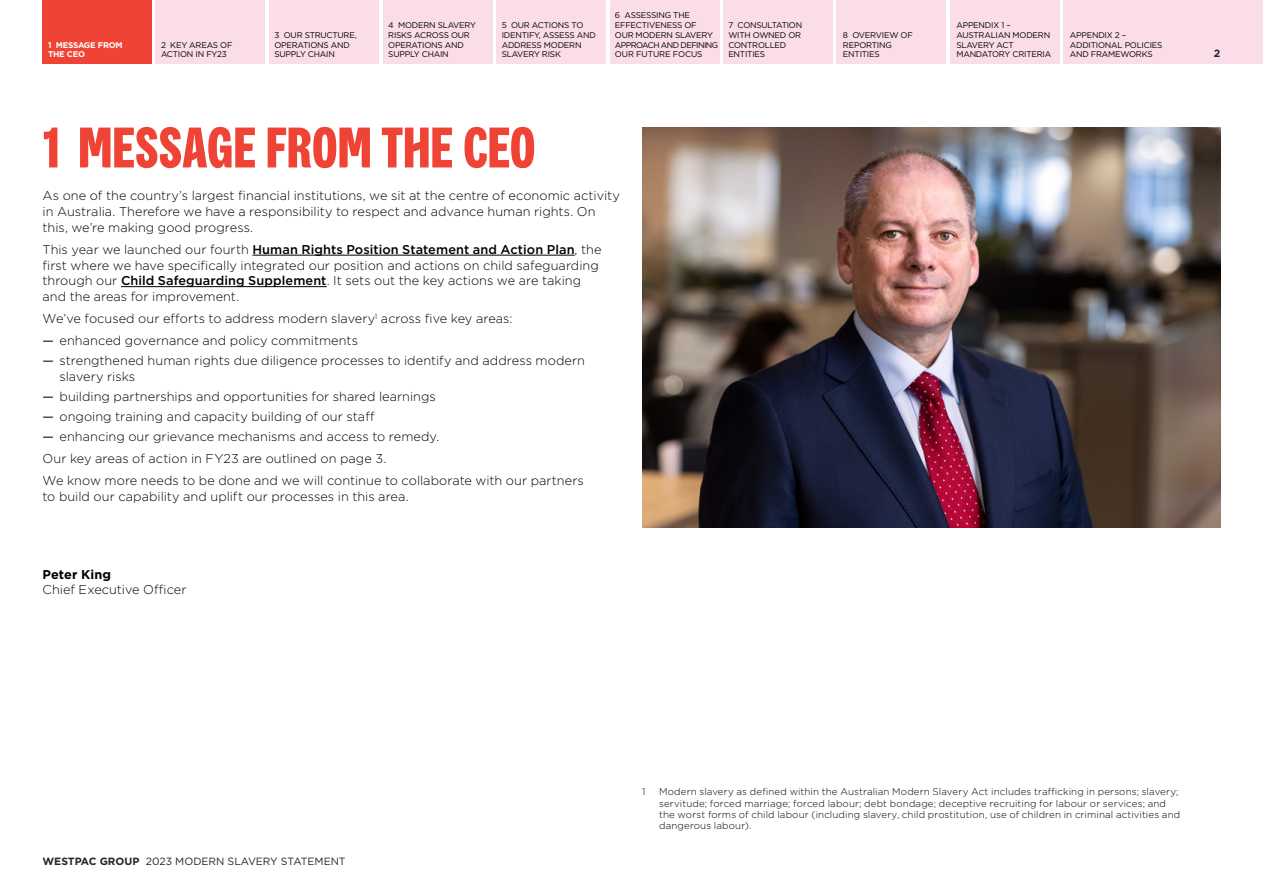
<style>
.page{position:relative;width:1263px;height:893px;background:#fff}
.page>*{position:absolute;margin:0;border:0;box-sizing:border-box;transform-origin:0 0}
.t1{font:700 57px "Westpac";letter-spacing:-.005em;color:#ef4435}
.t2{font:300 12.75px/15.8px "Gotham";color:#000}
.t3{font:700 12.75px "Gotham";letter-spacing:.01em;color:#000}
.t4{font:10.5px "Gotham";color:#25252a}
.t5{font:700 10.5px "Gotham";color:#25252a}
.t6{font:300 9.75px/11.2px "Gotham";letter-spacing:.01em;color:#000}
.t7{font:8.25px/9.8px "Gotham";letter-spacing:-.025em;color:#000}
.t8{font:700 8.25px/9px "Gotham";letter-spacing:-.025em;color:#fff}
.s1{font-weight:500}
.s2{font-weight:400}
.s3{font-weight:700}
</style>
<div class="page">
<hr style="left:252px;top:255px;width:323px;height:1px;background:#000">
<hr style="left:121px;top:286px;width:206px;height:1px;background:#000">
<img style="left:642px;top:128px;width:578px;height:399px">
<div style="left:496px;top:0;width:110px;height:64px;background:#fbddea"></div>
<div style="left:610px;top:0;width:109px;height:64px;background:#fbddea"></div>
<div style="left:723px;top:0;width:110px;height:64px;background:#fbddea"></div>
<div style="left:836px;top:0;width:110px;height:64px;background:#fbddea"></div>
<div style="left:950px;top:0;width:110px;height:64px;background:#fbddea"></div>
<div style="left:1063px;top:0;width:200px;height:64px;background:#fbddea"></div>
<div style="left:383px;top:0;width:109px;height:64px;background:#fbddea"></div>
<div style="left:269px;top:0;width:110px;height:64px;background:#fbddea"></div>
<div style="left:156px;top:0;width:109px;height:64px;background:#fbddea"></div>
<div style="left:43px;top:0;width:109px;height:64px;background:#ef4435"></div>
<p class="t8" style="left:48px;top:41px;width:76px">1 MESSAGE FROM<br>THE CEO</p>
<p class="t7" style="left:502px;top:20px;width:96px">5 OUR ACTIONS TO<br>IDENTIFY, ASSESS AND<br>ADDRESS MODERN<br>SLAVERY RISK</p>
<p class="t7" style="left:615px;top:10px;width:105px">6 ASSESSING THE<br>EFFECTIVENESS OF<br>OUR MODERN SLAVERY<br>APPROACH AND DEFINING<br>OUR FUTURE FOCUS</p>
<p class="t7" style="left:728px;top:20px;width:75px">7 CONSULTATION<br>WITH OWNED OR<br>CONTROLLED<br>ENTITIES</p>
<p class="t7" style="left:843px;top:30px;width:71px">8 OVERVIEW OF<br>REPORTING<br>ENTITIES</p>
<p class="t7" style="left:956px;top:20px;width:96px">APPENDIX 1 –<br>AUSTRALIAN MODERN<br>SLAVERY ACT<br>MANDATORY CRITERIA</p>
<p class="t7" style="left:1070px;top:30px;width:94px">APPENDIX 2 –<br>ADDITIONAL POLICIES<br>AND FRAMEWORKS</p>
<p class="t7" style="left:388px;top:20px;width:89px">4 MODERN SLAVERY<br>RISKS ACROSS OUR<br>OPERATIONS AND<br>SUPPLY CHAIN</p>
<p class="t7" style="left:274px;top:30px;width:84px">3 OUR STRUCTURE,<br>OPERATIONS AND<br>SUPPLY CHAIN</p>
<p class="t7" style="left:161px;top:40px;width:73px">2 KEY AREAS OF<br>ACTION IN FY23</p>
<p class="t5" style="left:1214px;top:47px;width:8px">2</p>
<h2 class="t1" style="left:43px;top:113px;width:495px">1 MESSAGE FROM THE CEO</h2>
<p class="t2" style="left:43px;top:187px;width:579px">As one of the country’s largest financial institutions, we sit at the centre of economic activity in Australia. Therefore we have a responsibility to respect and advance human rights. On this, we’re making good progress.</p>
<p class="t2" style="left:43px;top:241px;width:560px">This year we launched our fourth <span class="s1">Human Rights Position Statement and Action Plan</span>, the first where we have specifically integrated our position and actions on child safeguarding through our <span class="s1">Child Safeguarding Supplement</span>. It sets out the key actions we are taking and the areas for improvement.</p>
<p class="t2" style="left:43px;top:310px;width:471px">We’ve focused our efforts to address modern slavery<sup>1</sup> across five key areas:</p>
<p class="t2" style="left:43px;top:333px;width:317px"><span class="s2">—</span> enhanced governance and policy commitments</p>
<p class="t2" style="left:60px;top:353px;width:527px;text-indent:-17px"><span class="s2">—</span> strengthened human rights due diligence processes to identify and address modern slavery risks</p>
<p class="t2" style="left:43px;top:388px;width:395px"><span class="s2">—</span> building partnerships and opportunities for shared learnings</p>
<p class="t2" style="left:43px;top:408px;width:334px"><span class="s2">—</span> ongoing training and capacity building of our staff</p>
<p class="t2" style="left:43px;top:428px;width:398px"><span class="s2">—</span> enhancing our grievance mechanisms and access to remedy.</p>
<p class="t2" style="left:43px;top:451px;width:345px">Our key areas of action in FY23 are outlined on page 3.</p>
<p class="t2" style="left:43px;top:473px;width:543px">We know more needs to be done and we will continue to collaborate with our partners to build our capability and uplift our processes in this area.</p>
<p class="t3" style="left:43px;top:566px;width:70px">Peter King</p>
<p class="t2" style="left:43px;top:582px;width:146px">Chief Executive Officer</p>
<p class="t4" style="left:43px;top:855px;width:305px"><span class="s3">WESTPAC GROUP</span> 2023 MODERN SLAVERY STATEMENT</p>
<p class="t6" style="left:642px;top:786px;width:5px">1</p>
<p class="t6" style="left:659px;top:786px;width:523px">Modern slavery as defined within the Australian Modern Slavery Act includes trafficking in persons; slavery; servitude; forced marriage; forced labour; debt bondage; deceptive recruiting for labour or services; and the worst forms of child labour (including slavery, child prostitution, use of children in criminal activities and dangerous labour).</p>
</div>
